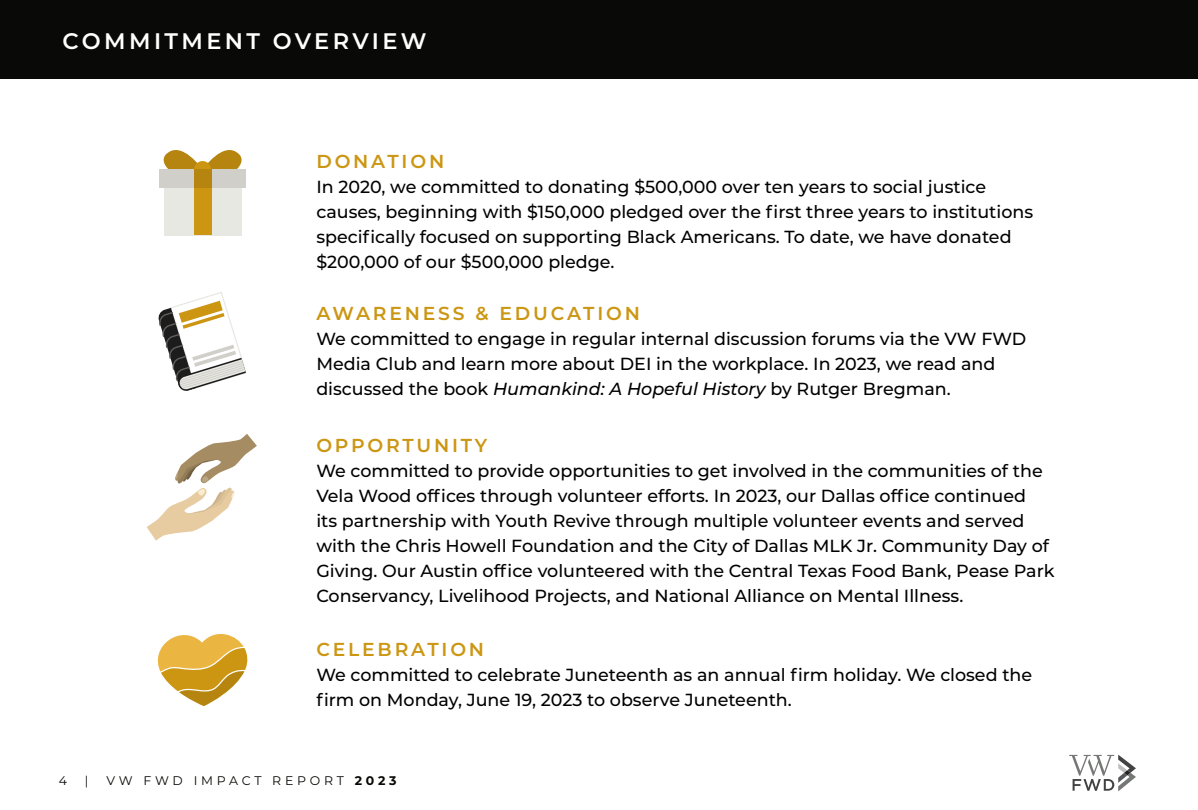
<style>
.page{position:relative;width:1198px;height:810px;background:#fff}
.page>*{position:absolute;margin:0;border:0;box-sizing:border-box;transform-origin:0 0}
.t1{font:600 22.5px "Montserrat";letter-spacing:.15em;color:#fff}
.t2{font:600 18.75px "Montserrat";letter-spacing:.15em;color:#cb9612}
.t3{font:500 17.5px/25px "Montserrat";color:#000}
.t4{font:12.5px "Montserrat";letter-spacing:.3em;color:#090907}
.s1{font-style:italic}
.s2{font-weight:700}
</style>
<div class="page">
<svg style="left:1069px;top:755px;width:66px;height:36px"></svg>
<div style="left:0;top:0;width:1198px;height:78px;background:#090907"></div>
<svg style="left:159px;top:150px;width:87px;height:20px"></svg>
<div style="left:164px;top:188px;width:77px;height:47px;background:#e8e8e3"></div>
<div style="left:159px;top:170px;width:87px;height:18px;background:#d1cfc9"></div>
<svg style="left:194px;top:161px;width:17px;height:17px"></svg>
<div style="left:194px;top:170px;width:17px;height:65px;background:#cc9612"></div>
<div style="left:194px;top:170px;width:17px;height:18px;background:#b5850f"></div>
<svg style="left:158px;top:292px;width:89px;height:99px"></svg>
<svg style="left:157px;top:634px;width:91px;height:72px"></svg>
<svg style="left:147px;top:434px;width:110px;height:107px"></svg>
<p class="t1" style="left:62px;top:25px;width:365px">COMMITMENT OVERVIEW</p>
<p class="t2" style="left:316px;top:148px;width:129px">DONATION</p>
<p class="t3" style="left:316px;top:174px;width:718px">In 2020, we committed to donating $500,000 over ten years to social justice causes, beginning with $150,000 pledged over the first three years to institutions specifically focused on supporting Black Americans. To date, we have donated $200,000 of our $500,000 pledge.</p>
<p class="t2" style="left:316px;top:300px;width:325px">AWARENESS &amp; EDUCATION</p>
<p class="t3" style="left:316px;top:325px;width:711px">We committed to engage in regular internal discussion forums via the VW FWD<br>Media Club and learn more about DEI in the workplace. In 2023, we read and discussed the book <span class="s1">Humankind: A Hopeful History</span> by Rutger Bregman.</p>
<p class="t2" style="left:316px;top:432px;width:172px">OPPORTUNITY</p>
<p class="t3" style="left:316px;top:457px;width:739px">We committed to provide opportunities to get involved in the communities of the Vela Wood offices through volunteer efforts. In 2023, our Dallas office continued<br>its partnership with Youth Revive through multiple volunteer events and served with the Chris Howell Foundation and the City of Dallas MLK Jr. Community Day of Giving. Our Austin office volunteered with the Central Texas Food Bank, Pease Park Conservancy, Livelihood Projects, and National Alliance on Mental Illness.</p>
<p class="t2" style="left:316px;top:636px;width:169px">CELEBRATION</p>
<p class="t3" style="left:316px;top:661px;width:717px">We committed to celebrate Juneteenth as an annual firm holiday. We closed the firm on Monday, June 19, 2023 to observe Juneteenth.</p>
<p class="t4" style="left:59px;top:772px;width:10px">4</p>
<p class="t4" style="left:85px;top:772px;width:5px">|</p>
<p class="t4" style="left:106px;top:772px;width:292px">VW FWD IMPACT REPORT <span class="s2">2023</span></p>
</div>
